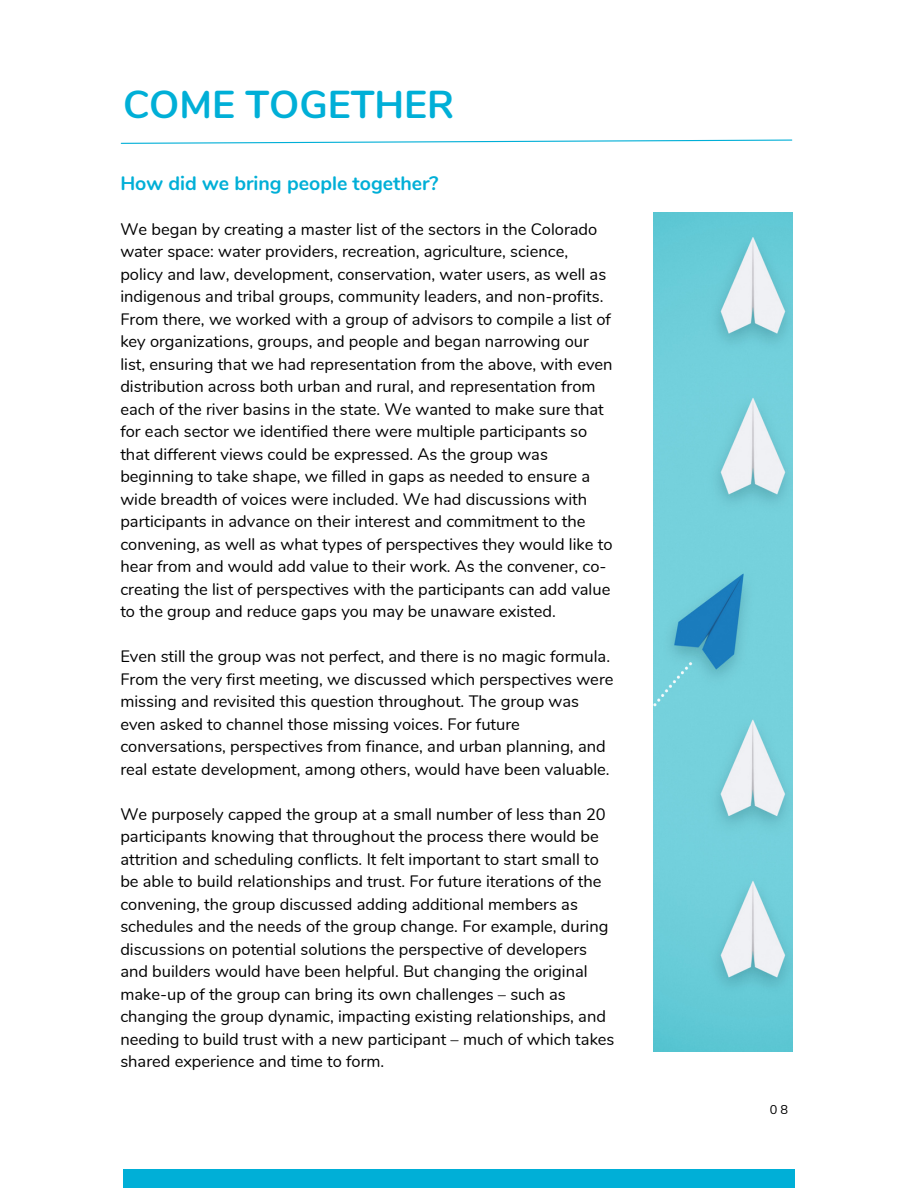
<style>
.page{position:relative;width:918px;height:1188px;background:#fff}
.page>*{position:absolute;margin:0;border:0;box-sizing:border-box;transform-origin:0 0}
.t1{font:700 38.85px "Nunito";color:#00afd7}
.t2{font:700 19.5px "Nunito";color:#00afd7}
.t3{font:16.5px/22.5px "Nunito";color:#000}
.t4{font:12.75px "Nunito";color:#000001}
</style>
<div class="page">
<svg style="left:120px;top:139px;width:673px;height:5px"></svg>
<div style="left:123px;top:1170px;width:672px;height:18px;background:#00afd7"></div>
<img style="left:653px;top:213px;width:140px;height:839px">
<p class="t1" style="left:123px;top:79px;width:333px">COME TOGETHER</p>
<p class="t2" style="left:120px;top:170px;width:320px">How did we bring people together?</p>
<p class="t3" style="left:120px;top:218px;width:494px">We began by creating a master list of the sectors in the Colorado water space: water providers, recreation, agriculture, science, policy and law, development, conservation, water users, as well as indigenous and tribal groups, community leaders, and non-profits.<br>From there, we worked with a group of advisors to compile a list of key organizations, groups, and people and began narrowing our list, ensuring that we had representation from the above, with even distribution across both urban and rural, and representation from each of the river basins in the state. We wanted to make sure that for each sector we identified there were multiple participants so that different views could be expressed. As the group was beginning to take shape, we filled in gaps as needed to ensure a wide breadth of voices were included. We had discussions with participants in advance on their interest and commitment to the convening, as well as what types of perspectives they would like to hear from and would add value to their work. As the convener, co&shy;creating the list of perspectives with the participants can add value to the group and reduce gaps you may be unaware existed.</p>
<p class="t3" style="left:120px;top:645px;width:495px">Even still the group was not perfect, and there is no magic formula.<br>From the very first meeting, we discussed which perspectives were missing and revisited this question throughout. The group was even asked to channel those missing voices. For future conversations, perspectives from finance, and urban planning, and real estate development, among others, would have been valuable.</p>
<p class="t3" style="left:120px;top:803px;width:496px">We purposely capped the group at a small number of less than 20 participants knowing that throughout the process there would be attrition and scheduling conflicts. It felt important to start small to be able to build relationships and trust. For future iterations of the convening, the group discussed adding additional members as schedules and the needs of the group change. For example, during discussions on potential solutions the perspective of developers and builders would have been helpful. But changing the original make-up of the group can bring its own challenges – such as changing the group dynamic, impacting existing relationships, and needing to build trust with a new participant – much of which takes shared experience and time to form.</p>
<p class="t4" style="left:770px;top:1101px;width:20px">08</p>
</div>
